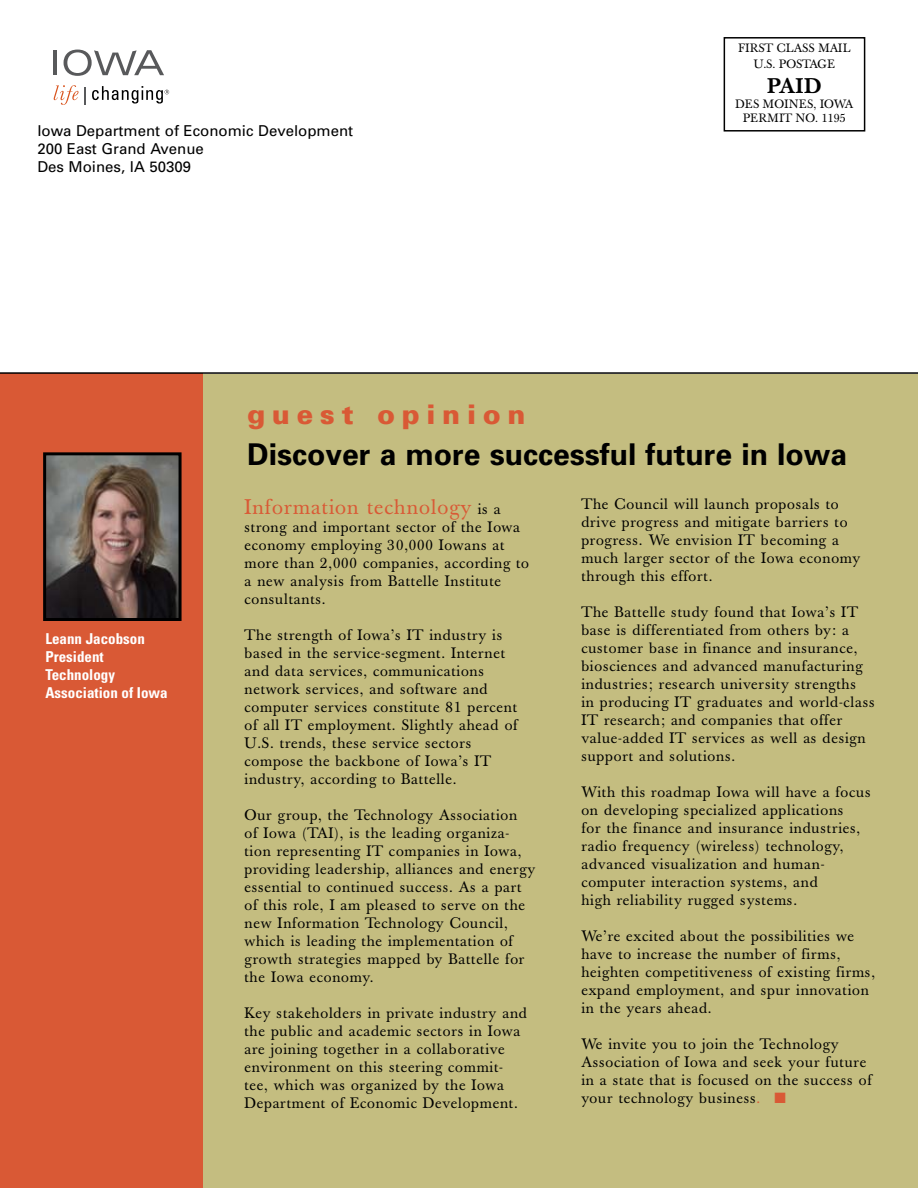
<style>
.page{position:relative;width:918px;height:1188px;background:#fff}
.page>*{position:absolute;margin:0;border:0;box-sizing:border-box;transform-origin:0 0}
.t1{font:700 30px "Univers";color:#000}
.t2{font:900 27px "Univers";letter-spacing:.25em;color:#d95935}
.t3{font:21px "Baskerville";letter-spacing:.05em;color:#d95935}
.t4{font:500 21px "Baskerville";color:#000}
.t5{font:15px/18px "Baskerville";letter-spacing:.05em;color:#000}
.t6{font:15px/18px "Univers";color:#000}
.t7{font:700 condensed 15px/18px "Univers";color:#fff}
.t8{font:12px/14.4px "Baskerville";letter-spacing:.02em;color:#000}
.s1{font-size:15px;color:#000}
.s2{color:#d95935}
</style>
<div class="page">
<div style="left:202px;top:374px;width:716px;height:814px;background:#c4bd80"></div>
<div style="left:0;top:373px;width:202px;height:815px;background:#d95935"></div>
<svg style="left:54px;top:85px;width:25px;height:20px"></svg>
<svg style="left:85px;top:87px;width:1px;height:17px"></svg>
<hr style="left:53px;top:50px;width:4px;height:25px;background:#58595b">
<svg style="left:64px;top:50px;width:100px;height:26px"></svg>
<svg style="left:92px;top:86px;width:77px;height:18px"></svg>
<hr style="left:917px;top:0;width:1px;height:229px;background:#000">
<img style="left:47px;top:456px;width:131px;height:161px">
<div style="left:43px;top:452px;width:139px;height:169px;border:3px solid #000"></div>
<hr style="left:0;top:372px;width:918px;height:2px;background:#000">
<hr style="left:917px;top:1151px;width:1px;height:37px;background:#706a00">
<div style="left:724px;top:37px;width:141px;height:95px;border:2px solid #000"></div>
<p class="t6" style="left:37px;top:122px;width:317px">Iowa Department of Economic Development<br>200 East Grand Avenue<br>Des Moines, IA 50309</p>
<p class="t8" style="left:738px;top:41px;width:64px">First Class</p>
<p class="t8" style="left:819px;top:41px;width:34px">Mail</p>
<p class="t8" style="left:754px;top:57px;width:42px">U.S. Posta</p>
<p class="t8" style="left:818px;top:57px;width:17px">ge</p>
<h3 class="t4" style="left:767px;top:74px;width:56px">PAID</h3>
<p class="t8" style="left:743px;top:97px;width:92px;text-indent:-7px">Des Moines, Iowa pe rmit</p>
<p class="t8" style="left:796px;top:111px;width:52px">no. 1195</p>
<p class="t7" style="left:45px;top:629px;width:124px">Leann Jacobson<br>President<br>Technology<br>Association of Iowa</p>
<h2 class="t2" style="left:247px;top:398px;width:280px">guest opinion</h2>
<h1 class="t1" style="left:247px;top:435px;width:602px">Discover a more successful future in Iowa</h1>
<h3 class="t3" style="left:244px;top:494px;width:258px">Information technology <span class="s1">is a</span></h3>
<p class="t5" style="left:244px;top:518px;width:286px">strong and important sector of the Iowa economy employing 30,000 Iowans at more than 2,000 companies, according to a new analysis from Battelle Institute consultants.</p>
<p class="t5" style="left:244px;top:626px;width:275px">The strength of Iowa’s IT industry is based in the service-segment. Internet and data services, communications network services, and software and computer services constitute 81 percent of all IT employment. Slightly ahead of U.S. trends, these service sectors compose the backbone of Iowa’s IT industry, according to Battelle.</p>
<p class="t5" style="left:244px;top:806px;width:292px">Our group, the Technology Association<br>of Iowa (TAI), is the leading organiza&shy;tion representing IT companies in Iowa, providing leadership, alliances and energy essential to continued success. As a part of this role, I am pleased to serve on the new Information Technology Council, which is leading the implementation of growth strategies mapped by Battelle for the Iowa economy.</p>
<p class="t5" style="left:244px;top:1004px;width:284px">Key stakeholders in private industry and the public and academic sectors in Iowa are joining together in a collaborative environment on this steering commit&shy;tee, which was organized by the Iowa Department of Economic Development.</p>
<p class="t5" style="left:581px;top:495px;width:280px">The Council will launch proposals to drive progress and mitigate barriers to progress. We envision IT becoming a much larger sector of the Iowa economy through this effort.</p>
<p class="t5" style="left:581px;top:603px;width:295px">The Battelle study found that Iowa’s IT base is differentiated from others by: a customer base in finance and insurance, biosciences and advanced manufacturing industries; research university strengths<br>in producing IT graduates and world-class IT research; and companies that offer value-added IT services as well as design support and solutions.</p>
<p class="t5" style="left:581px;top:783px;width:291px">With this roadmap Iowa will have a focus on developing specialized applications<br>for the finance and insurance industries, radio frequency (wireless) technology, advanced visualization and human&shy;computer interaction systems, and<br>high reliability rugged systems.</p>
<p class="t5" style="left:581px;top:927px;width:295px">We’re excited about the possibilities we have to increase the number of firms, heighten competitiveness of existing firms, expand employment, and spur innovation in the years ahead.</p>
<p class="t5" style="left:581px;top:1035px;width:292px">We invite you to join the Technology Association of Iowa and seek your future in a state that is focused on the success of your technology business<span class="s2">.</span> <span class="s2">■</span></p>
</div>
